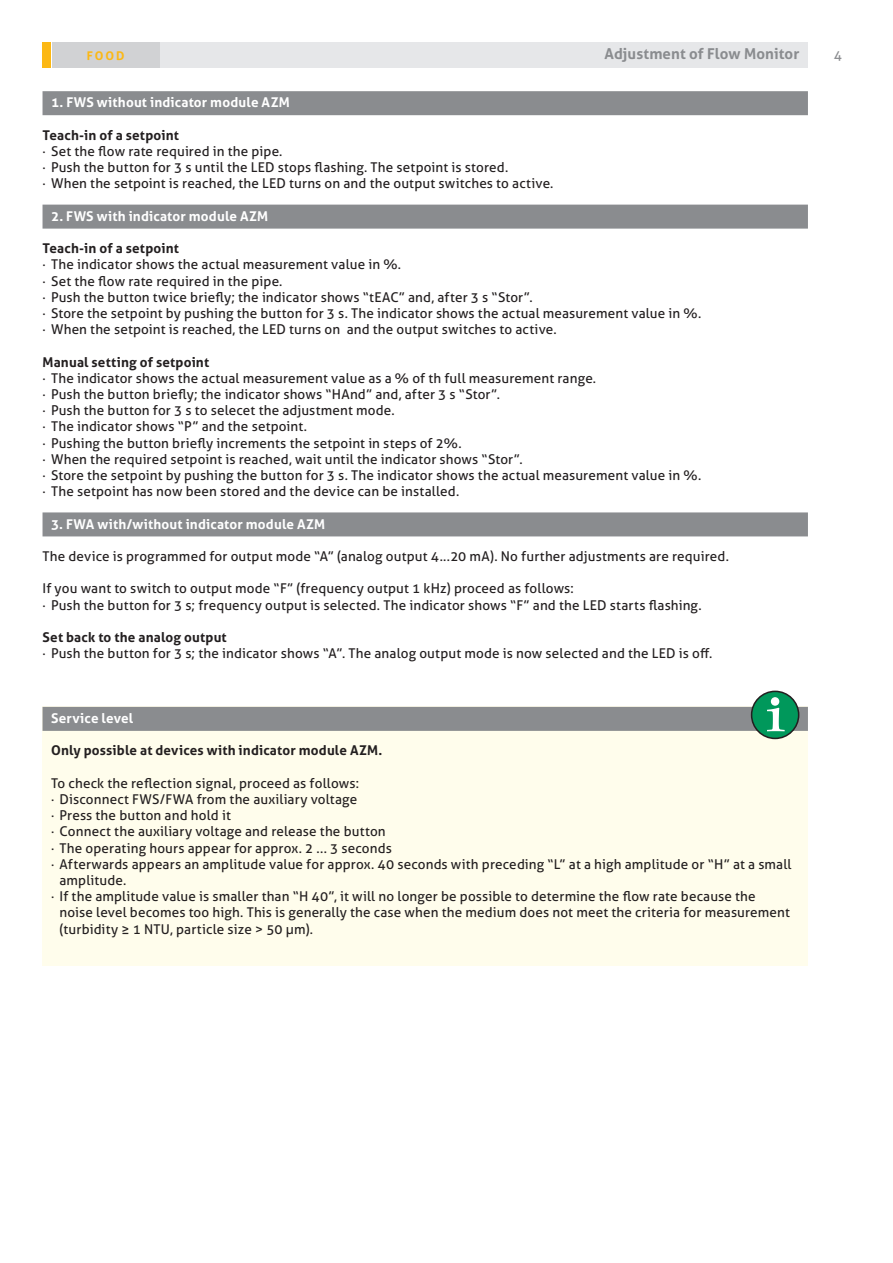
<style>
.page{position:relative;width:893px;height:1263px;background:#fff}
.page>*{position:absolute;margin:0;border:0;box-sizing:border-box;transform-origin:0 0}
.t1{font:700 15px "Aller";letter-spacing:.005em;color:#8a8c8f}
.t2{font:13.5px/16.2px "Aller";letter-spacing:.01em;color:#231f20}
.t3{font:700 13.5px "Aller";letter-spacing:.015em;color:#231f20}
.t4{font:700 13.5px "Aller";letter-spacing:.015em;color:#fff}
.t5{font:13.5px "Aller";color:#8a8c8f}
.t6{font:700 12px "Aller";color:#fcb814}
</style>
<div class="page">
<div style="left:161px;top:43px;width:647px;height:25px;background:#e6e7e9"></div>
<div style="left:52px;top:43px;width:107px;height:25px;background:#d1d2d4"></div>
<div style="left:43px;top:43px;width:8px;height:25px;background:#fcb814"></div>
<div style="left:43px;top:91px;width:765px;height:24px;background:#8a8c8f"></div>
<div style="left:43px;top:205px;width:765px;height:24px;background:#8a8c8f"></div>
<div style="left:43px;top:512px;width:765px;height:24px;background:#8a8c8f"></div>
<div style="left:43px;top:707px;width:765px;height:259px;background:#fffdec"></div>
<div style="left:43px;top:707px;width:765px;height:24px;background:#8a8c8f"></div>
<div style="left:752px;top:691px;width:47px;height:47px;background:#00985b;border-radius:50%"></div>
<div style="left:751px;top:691px;width:48px;height:48px;border:2px solid #231f20;border-radius:50%"></div>
<svg style="left:767px;top:697px;width:18px;height:34px"></svg>
<p class="t6" style="left:87px;top:48px;width:39px">FOOD</p>
<p class="t1" style="left:604px;top:44px;width:196px">Adjustment of Flow Monitor</p>
<p class="t5" style="left:834px;top:47px;width:10px">4</p>
<p class="t4" style="left:51px;top:94px;width:240px">1. FWS without indicator module AZM</p>
<p class="t3" style="left:43px;top:127px;width:138px">Teach-in of a setpoint</p>
<p class="t2" style="left:43px;top:143px;width:512px">· Set the flow rate required in the pipe.<br>· Push the button for 3 s until the LED stops flashing. The setpoint is stored.<br>· When the setpoint is reached, the LED turns on and the output switches to active.</p>
<p class="t4" style="left:51px;top:208px;width:219px">2. FWS with indicator module AZM</p>
<p class="t3" style="left:43px;top:240px;width:138px">Teach-in of a setpoint</p>
<p class="t2" style="left:43px;top:256px;width:660px">· The indicator shows the actual measurement value in %.<br>· Set the flow rate required in the pipe.<br>· Push the button twice briefly; the indicator shows “tEAC” and, after 3 s “Stor”.<br>· Store the setpoint by pushing the button for 3 s. The indicator shows the actual measurement value in %. · When the setpoint is reached, the LED turns on and the output switches to active.</p>
<p class="t3" style="left:43px;top:353px;width:168px">Manual setting of setpoint</p>
<p class="t2" style="left:43px;top:370px;width:660px">· The indicator shows the actual measurement value as a % of th full measurement range.<br>· Push the button briefly; the indicator shows “HAnd” and, after 3 s “Stor”.<br>· Push the button for 3 s to selecet the adjustment mode.<br>· The indicator shows “P” and the setpoint.<br>· Pushing the button briefly increments the setpoint in steps of 2%.<br>· When the required setpoint is reached, wait until the indicator shows “Stor”.<br>· Store the setpoint by pushing the button for 3 s. The indicator shows the actual measurement value in %. · The setpoint has now been stored and the device can be installed.</p>
<p class="t4" style="left:51px;top:515px;width:276px">3. FWA with/without indicator module AZM</p>
<p class="t2" style="left:43px;top:548px;width:688px">The device is programmed for output mode “A” (analog output 4...20 mA). No further adjustments are required.</p>
<p class="t2" style="left:43px;top:580px;width:661px">If you want to switch to output mode “F” (frequency output 1 kHz) proceed as follows:<br>· Push the button for 3 s; frequency output is selected. The indicator shows “F” and the LED starts flashing.</p>
<p class="t3" style="left:43px;top:629px;width:186px">Set back to the analog output</p>
<p class="t2" style="left:43px;top:645px;width:671px">· Push the button for 3 s; the indicator shows “A”. The analog output mode is now selected and the LED is off.</p>
<p class="t4" style="left:51px;top:710px;width:84px">Service level</p>
<p class="t3" style="left:51px;top:742px;width:333px">Only possible at devices with indicator module AZM.</p>
<p class="t2" style="left:51px;top:775px;width:309px">To check the reflection signal, proceed as follows:</p>
<p class="t2" style="left:51px;top:791px;width:308px">· Disconnect FWS/FWA from the auxiliary voltage</p>
<p class="t2" style="left:51px;top:807px;width:181px">· Press the button and hold it</p>
<p class="t2" style="left:51px;top:823px;width:336px">· Connect the auxiliary voltage and release the button</p>
<p class="t2" style="left:51px;top:840px;width:342px">· The operating hours appear for approx. 2 ... 3 seconds</p>
<p class="t2" style="left:51px;top:856px;width:742px">· Afterwards appears an amplitude value for approx. 40 seconds with preceding “L” at a high amplitude or “H” at a small</p>
<p class="t2" style="left:60px;top:872px;width:68px">amplitude.</p>
<p class="t2" style="left:51px;top:888px;width:706px">· If the amplitude value is smaller than “H 40”, it will no longer be possible to determine the flow rate because the</p>
<p class="t2" style="left:60px;top:904px;width:732px">noise level becomes too high. This is generally the case when the medium does not meet the criteria for measurement</p>
<p class="t2" style="left:60px;top:921px;width:255px">(turbidity ≥ 1 NTU, particle size &gt; 50 µ m).</p>
</div>
